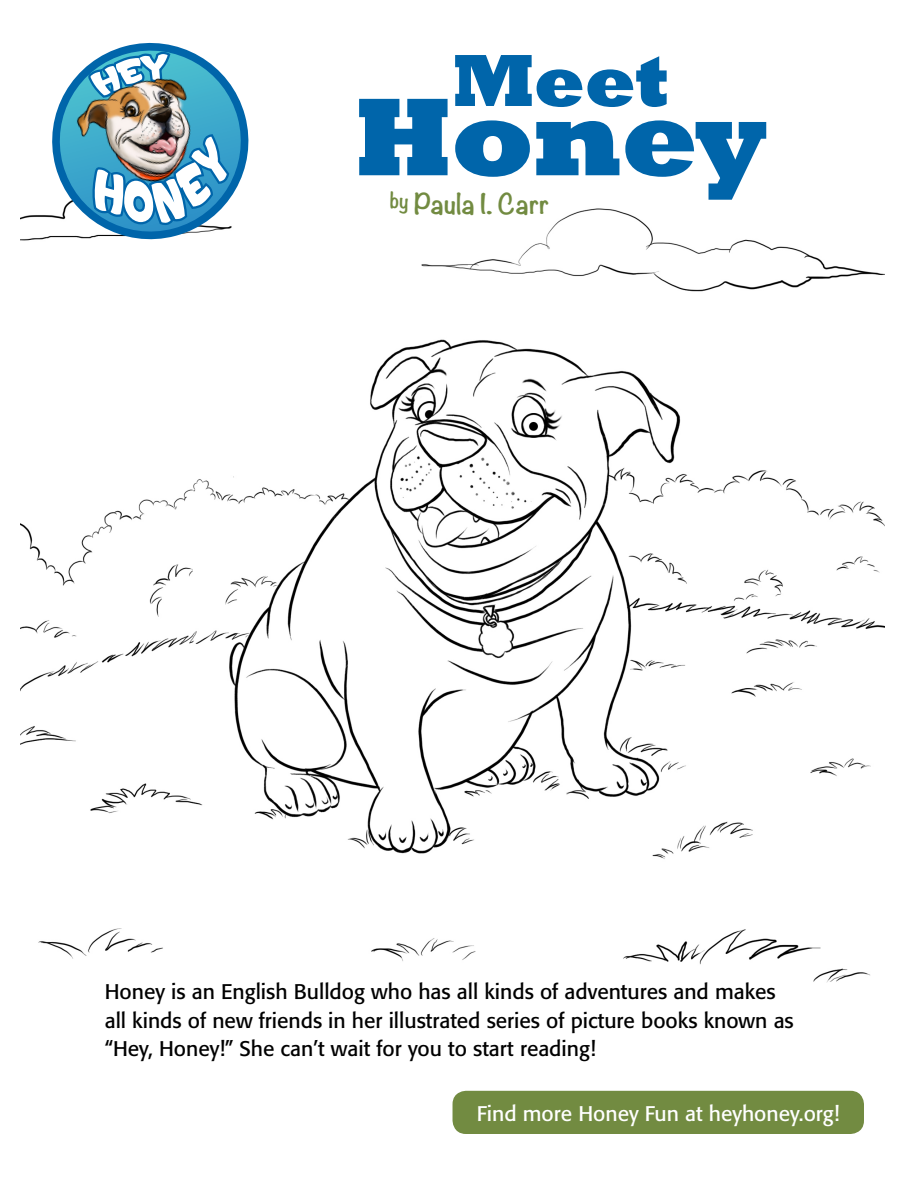
<style>
.page{position:relative;width:918px;height:1188px;background:#fff}
.page>*{position:absolute;margin:0;border:0;box-sizing:border-box;transform-origin:0 0}
.t1{font:800 112.5px "Rockwell";letter-spacing:-.02em;color:#0065aa}
.t2{font:800 75px "Rockwell";color:#0065aa}
.t3{font:700 25.2px "Noteworthy";color:#728b41}
.t4{font:21px/28.5px "Formata";color:#000}
.t5{font:21px "Formata";color:#fff}
</style>
<div class="page">
<img style="left:21px;top:208px;width:864px;height:775px">
<svg style="left:46px;top:42px;width:218px;height:213px"></svg>
<svg style="left:46px;top:47px;width:209px;height:199px"></svg>
<img style="left:66px;top:60px;width:154px;height:162px">
<div style="left:453px;top:1091px;width:411px;height:43px;background:#728b41;border-radius:14px"></div>
<h2 class="t2" style="left:452px;top:38px;width:219px">Meet</h2>
<h1 class="t1" style="left:354px;top:73px;width:416px">Honey</h1>
<p class="t3" style="left:390px;top:182px;width:161px"><sup>by</sup> Paula I. Carr</p>
<p class="t4" style="left:105px;top:978px;width:691px">Honey is an English Bulldog who has all kinds of adventures and makes all kinds of new friends in her illustrated series of picture books known as “Hey, Honey!” She can’t wait for you to start reading!</p>
<p class="t5" style="left:477px;top:1101px;width:364px">Find more Honey Fun at heyhoney.org!</p>
</div>
